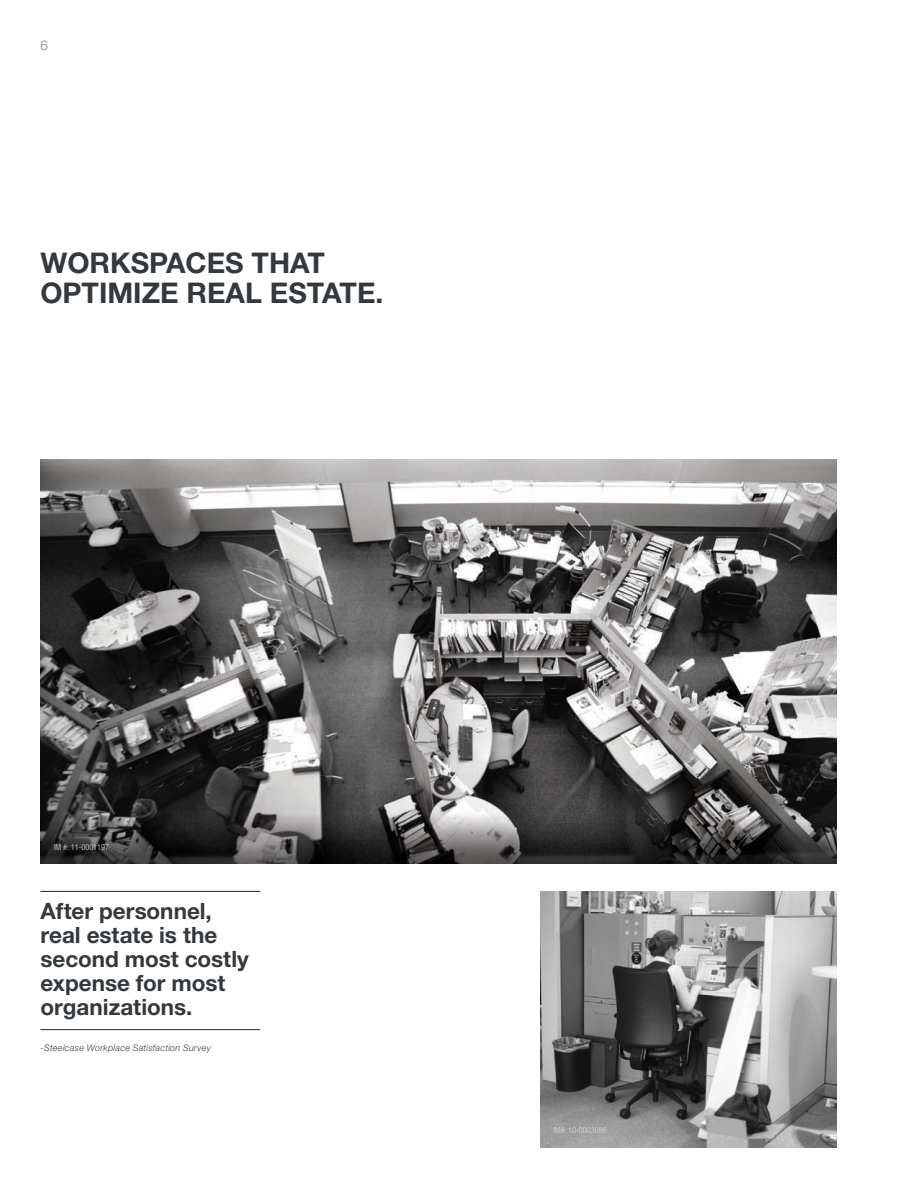
<style>
.page{position:relative;width:918px;height:1188px;background:#fff}
.page>*{position:absolute;margin:0;border:0;box-sizing:border-box;transform-origin:0 0}
.Headline_70B{font:700 28.5px/30px "Helvetica Neue LT Pro";color:#33393c}
.Headline_70B-2{font:700 22.5px/24px "Helvetica Neue LT Pro";color:#33393c}
.Headline_70B-3{font:300 13.5px "Helvetica Neue LT Pro";color:#838285}
.Headline_70B-4{font:italic 300 9px "Helvetica Neue LT Pro";letter-spacing:.03em;color:#33393c}
.Headline_70B-5{font:300 condensed 8.25px "Helvetica Neue LT Pro";color:#dcdddf}
</style>
<div class="page">
<img style="left:40px;top:459px;width:797px;height:405px">
<img style="left:540px;top:891px;width:297px;height:257px">
<hr style="left:40px;top:891px;width:220px;height:1px;background:#231f20">
<hr style="left:40px;top:1029px;width:220px;height:1px;background:#231f20">
<p class="Headline_70B-3" style="left:40px;top:37px;width:9px">6</p>
<p class="Headline_70B" style="left:40px;top:247px;width:344px">WORKSPACES THAT<br>OPTIMIZE REAL ESTATE.</p>
<p class="Headline_70B-5" style="left:54px;top:842px;width:57px">IM #: 11-0001197</p>
<p class="Headline_70B-2" style="left:40px;top:899px;width:210px">After personnel, real estate is the second most costly expense for most organizations.</p>
<p class="Headline_70B-4" style="left:40px;top:1043px;width:172px">-Steelcase Workplace Satisfaction Survey</p>
<p class="Headline_70B-5" style="left:553px;top:1126px;width:55px">IM#: 10-0003086</p>
</div>
